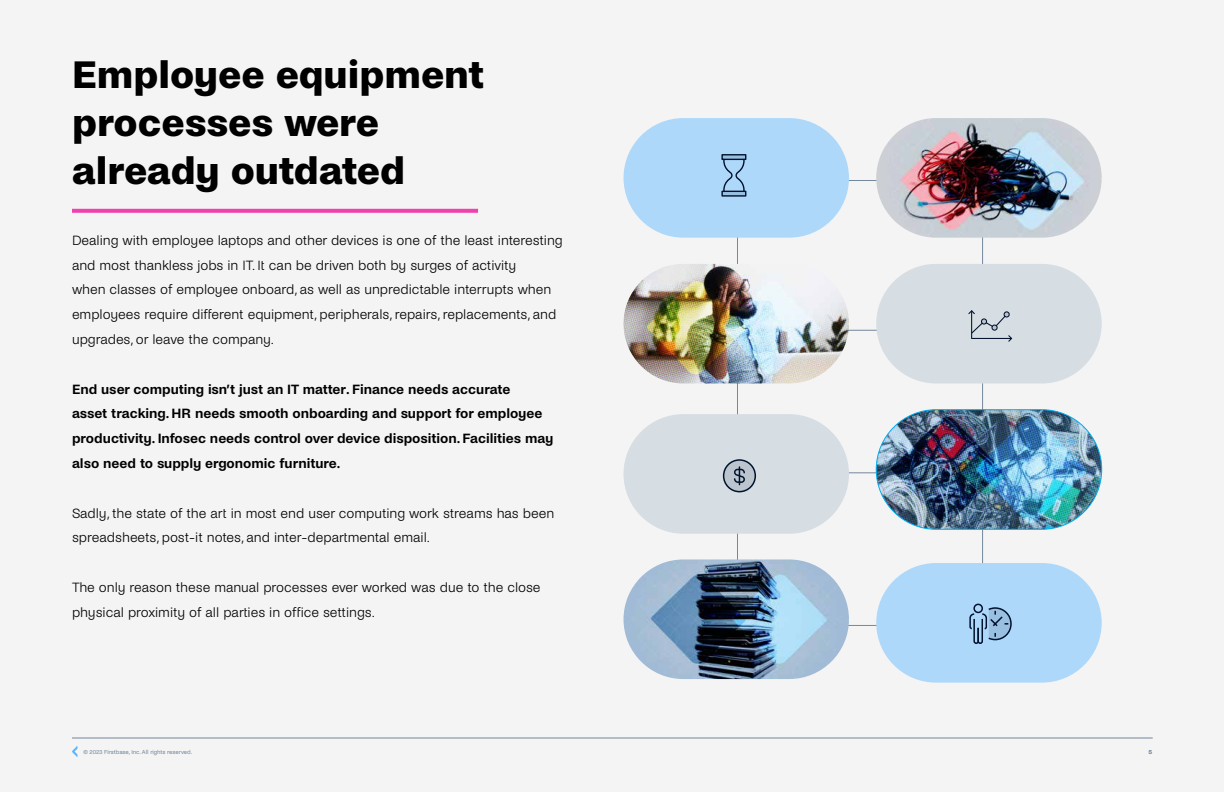
<style>
.page{position:relative;width:1224px;height:792px;background:#f4f4f4}
.page>*{position:absolute;margin:0;border:0;box-sizing:border-box;transform-origin:0 0}
.t1{font:700 40px/48px "Noi Grotesk";color:#000}
.t2{font:300 14px/24.8px "Noi Grotesk";color:#000}
.t3{font:600 14px/24.8px "Noi Grotesk";color:#000}
.t4{font:6px "Noi Grotesk";letter-spacing:-.005em;color:#74889d}
.t5{font:700 6px "Noi Grotesk";color:#74889d}
</style>
<div class="page">
<hr style="left:669px;top:180px;width:381px;height:1px;background:#74889d">
<hr style="left:669px;top:330px;width:381px;height:1px;background:#74889d">
<hr style="left:669px;top:472px;width:381px;height:1px;background:#74889d">
<hr style="left:669px;top:625px;width:381px;height:1px;background:#74889d">
<hr style="left:737px;top:177px;width:1px;height:438px;background:#74889d">
<hr style="left:982px;top:177px;width:1px;height:438px;background:#74889d">
<svg style="left:72px;top:209px;width:406px;height:4px;fill:#ef42ae"></svg>
<hr style="left:72px;top:738px;width:1081px;height:1px;background:#74889d">
<svg style="left:72px;top:746px;width:5px;height:11px"></svg>
<img style="left:624px;top:559px;width:225px;height:120px;border-radius:60px">
<div style="left:624px;top:118px;width:225px;height:120px;background:#aed8fa;border-radius:60px"></div>
<div style="left:624px;top:414px;width:225px;height:120px;background:#d6dde3;border-radius:60px"></div>
<div style="left:876px;top:264px;width:226px;height:119px;background:#d6dde3;border-radius:60px"></div>
<div style="left:876px;top:563px;width:226px;height:120px;background:#aed8fa;border-radius:60px"></div>
<img style="left:876px;top:118px;width:226px;height:120px;border-radius:60px">
<img style="left:624px;top:264px;width:225px;height:119px;border-radius:60px">
<img style="left:876px;top:410px;width:226px;height:119px;border-radius:60px">
<div style="left:876px;top:409px;width:226px;height:121px;border:1px solid #00aeef;border-radius:60px"></div>
<hr style="left:722px;top:155px;width:24px;height:4px;background:#99c0e1">
<svg style="left:723px;top:160px;width:22px;height:31px"></svg>
<div style="left:722px;top:191px;width:24px;height:5px;background:#99c0e1"></div>
<div style="left:721px;top:154px;width:25px;height:6px;border:1px solid #00122d"></div>
<div style="left:973px;top:604px;width:10px;height:9px;border:2px solid #00122d;border-radius:50%"></div>
<svg style="left:969px;top:607px;width:43px;height:37px"></svg>
<svg style="left:968px;top:310px;width:44px;height:32px"></svg>
<svg style="left:723px;top:459px;width:33px;height:33px"></svg>
<h1 class="t1" style="left:72px;top:51px;width:414px">Employee equipment processes were already outdated</h1>
<p class="t2" style="left:72px;top:228px;width:492px">Dealing with employee laptops and other devices is one of the least interesting and most thankless jobs in IT. It can be driven both by surges of activity<br>when classes of employee onboard, as well as unpredictable interrupts when employees require different equipment, peripherals, repairs, replacements, and upgrades, or leave the company.</p>
<p class="t3" style="left:72px;top:377px;width:483px">End user computing isn’t just an IT matter. Finance needs accurate<br>asset tracking. HR needs smooth onboarding and support for employee productivity. Infosec needs control over device disposition. Facilities may also need to supply ergonomic furniture.</p>
<p class="t2" style="left:72px;top:501px;width:484px">Sadly, the state of the art in most end user computing work streams has been spreadsheets, post-it notes, and inter-departmental email.</p>
<p class="t2" style="left:72px;top:575px;width:470px">The only reason these manual processes ever worked was due to the close physical proximity of all parties in office settings.</p>
<p class="t4" style="left:84px;top:749px;width:110px">© 2023 Firstbase, Inc. All rights reserved.</p>
<p class="t5" style="left:1149px;top:748px;width:5px">5</p>
</div>
